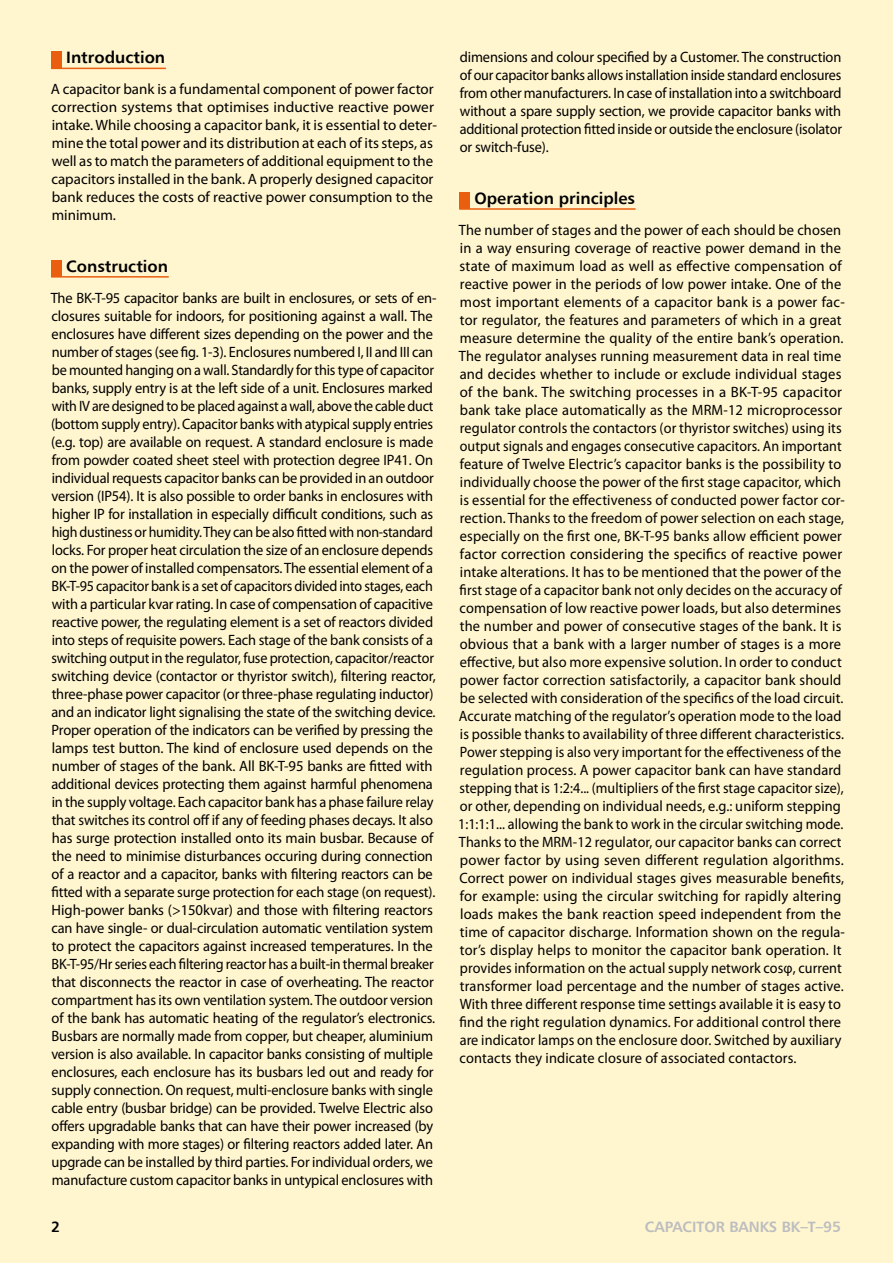
<style>
.page{position:relative;width:893px;height:1263px;background:#fff5cf}
.page>*{position:absolute;margin:0;border:0;box-sizing:border-box;transform-origin:0 0}
.t1{font:700 16.5px "Humnst 777 EU";color:#000}
.t2{font:15px/18px "Myriad Pro";letter-spacing:-.005em;color:#000;scale:.96 1}
.t3{font:15px/18px "Myriad Pro";letter-spacing:-.005em;color:#000}
.t4{font:700 15px "Humnst 777 EU";color:#bcbdbf}
.t5{font:700 15px "Humnst 777 EU";color:#000}
</style>
<div class="page">
<hr style="left:51px;top:68px;width:115px;height:1px;background:#e95e0f">
<hr style="left:51px;top:276px;width:118px;height:2px;background:#e95e0f">
<div style="left:51px;top:51px;width:10px;height:17px;background:#e95e0f"></div>
<div style="left:51px;top:260px;width:10px;height:17px;background:#e95e0f"></div>
<hr style="left:459px;top:208px;width:177px;height:2px;background:#e95e0f">
<div style="left:459px;top:192px;width:11px;height:17px;background:#e95e0f"></div>
<p class="t1" style="left:66px;top:47px;width:101px">Introduction</p>
<p class="t3" style="left:51px;top:80px;width:388px">A capacitor bank is a fundamental component of power factor correction systems that optimises inductive reactive power intake. While choosing a capacitor bank, it is essential to deter&shy;mine the total power and its distribution at each of its steps, as well as to match the parameters of additional equipment to the capacitors installed in the bank. A properly designed capacitor bank reduces the costs of reactive power consumption to the minimum.</p>
<p class="t1" style="left:66px;top:256px;width:103px">Construction</p>
<p class="t2" style="left:51px;top:288px;width:403px">The BK-T-95 capacitor banks are built in enclosures, or sets of en&shy;closures suitable for indoors, for positioning against a wall. The enclosures have different sizes depending on the power and the number of stages (see fig. 1-3). Enclosures numbered I, II and III can be mounted hanging on a wall. Standardly for this type of capacitor banks, supply entry is at the left side of a unit. Enclosures marked with IV are designed to be placed against a wall, above the cable duct (bottom supply entry). Capacitor banks with atypical supply entries (e.g. top) are available on request. A standard enclosure is made from powder coated sheet steel with protection degree IP41. On individual requests capacitor banks can be provided in an outdoor version (IP54). It is also possible to order banks in enclosures with higher IP for installation in especially difficult conditions, such as high dustiness or humidity. They can be also fitted with non-standard locks. For proper heat circulation the size of an enclosure depends on the power of installed compensators. The essential element of a BK-T-95 capacitor bank is a set of capacitors divided into stages, each with a particular kvar rating. In case of compensation of capacitive reactive power, the regulating element is a set of reactors divided into steps of requisite powers. Each stage of the bank consists of a switching output in the regulator, fuse protection, capacitor/reactor switching device (contactor or thyristor switch), filtering reactor, three-phase power capacitor (or three-phase regulating inductor) and an indicator light signalising the state of the switching device.<br>Proper operation of the indicators can be verified by pressing the lamps test button. The kind of enclosure used depends on the number of stages of the bank. All BK-T-95 banks are fitted with additional devices protecting them against harmful phenomena in the supply voltage. Each capacitor bank has a phase failure relay that switches its control off if any of feeding phases decays. It also has surge protection installed onto its main busbar. Because of the need to minimise disturbances occuring during connection of a reactor and a capacitor, banks with filtering reactors can be fitted with a separate surge protection for each stage (on request).<br>High-power banks (&gt;150kvar) and those with filtering reactors can have single- or dual-circulation automatic ventilation system to protect the capacitors against increased temperatures. In the BK-T-95/Hr series each filtering reactor has a built-in thermal breaker that disconnects the reactor in case of overheating. The reactor compartment has its own ventilation system. The outdoor version of the bank has automatic heating of the regulator’s electronics.<br>Busbars are normally made from copper, but cheaper, aluminium version is also available. In capacitor banks consisting of multiple enclosures, each enclosure has its busbars led out and ready for supply connection. On request, multi-enclosure banks with single cable entry (busbar bridge) can be provided. Twelve Electric also offers upgradable banks that can have their power increased (by expanding with more stages) or filtering reactors added later. An upgrade can be installed by third parties. For individual orders, we manufacture custom capacitor banks in untypical enclosures with</p>
<p class="t2" style="left:460px;top:48px;width:400px;text-align:justify">dimensions and colour specified by a Customer. The construction of our capacitor banks allows installation inside standard enclosures from other manufacturers. In case of installation into a switchboard without a spare supply section, we provide capacitor banks with additional protection fitted inside or outside the enclosure (isolator or switch-fuse).</p>
<p class="t1" style="left:474px;top:188px;width:162px">Operation principles</p>
<p class="t2" style="left:458px;top:220px;width:405px">The number of stages and the power of each should be chosen in a way ensuring coverage of reactive power demand in the state of maximum load as well as effective compensation of reactive power in the periods of low power intake. One of the most important elements of a capacitor bank is a power fac&shy;tor regulator, the features and parameters of which in a great measure determine the quality of the entire bank’s operation.<br>The regulator analyses running measurement data in real time and decides whether to include or exclude individual stages of the bank. The switching processes in a BK-T-95 capacitor bank take place automatically as the MRM-12 microprocessor regulator controls the contactors (or thyristor switches) using its output signals and engages consecutive capacitors. An important feature of Twelve Electric’s capacitor banks is the possibility to individually choose the power of the first stage capacitor, which is essential for the effectiveness of conducted power factor cor&shy;rection. Thanks to the freedom of power selection on each stage, especially on the first one, BK-T-95 banks allow efficient power factor correction considering the specifics of reactive power intake alterations. It has to be mentioned that the power of the first stage of a capacitor bank not only decides on the accuracy of compensation of low reactive power loads, but also determines the number and power of consecutive stages of the bank. It is obvious that a bank with a larger number of stages is a more effective, but also more expensive solution. In order to conduct power factor correction satisfactorily, a capacitor bank should be selected with consideration of the specifics of the load circuit.<br>Accurate matching of the regulator’s operation mode to the load is possible thanks to availability of three different characteristics.<br>Power stepping is also very important for the effectiveness of the regulation process. A power capacitor bank can have standard stepping that is 1:2:4... (multipliers of the first stage capacitor size), or other, depending on individual needs, e.g.: uniform stepping 1:1:1:1... allowing the bank to work in the circular switching mode.<br>Thanks to the MRM-12 regulator, our capacitor banks can correct power factor by using seven different regulation algorithms.<br>Correct power on individual stages gives measurable benefits, for example: using the circular switching for rapidly altering loads makes the bank reaction speed independent from the time of capacitor discharge. Information shown on the regula&shy;tor’s display helps to monitor the capacitor bank operation. It provides information on the actual supply network cosφ, current transformer load percentage and the number of stages active.<br>With three different response time settings available it is easy to find the right regulation dynamics. For additional control there are indicator lamps on the enclosure door. Switched by auxiliary contacts they indicate closure of associated contactors.</p>
<p class="t5" style="left:51px;top:1217px;width:10px">2</p>
<p class="t4" style="left:645px;top:1217px;width:198px">capacitor banks BK–T–95</p>
</div>
